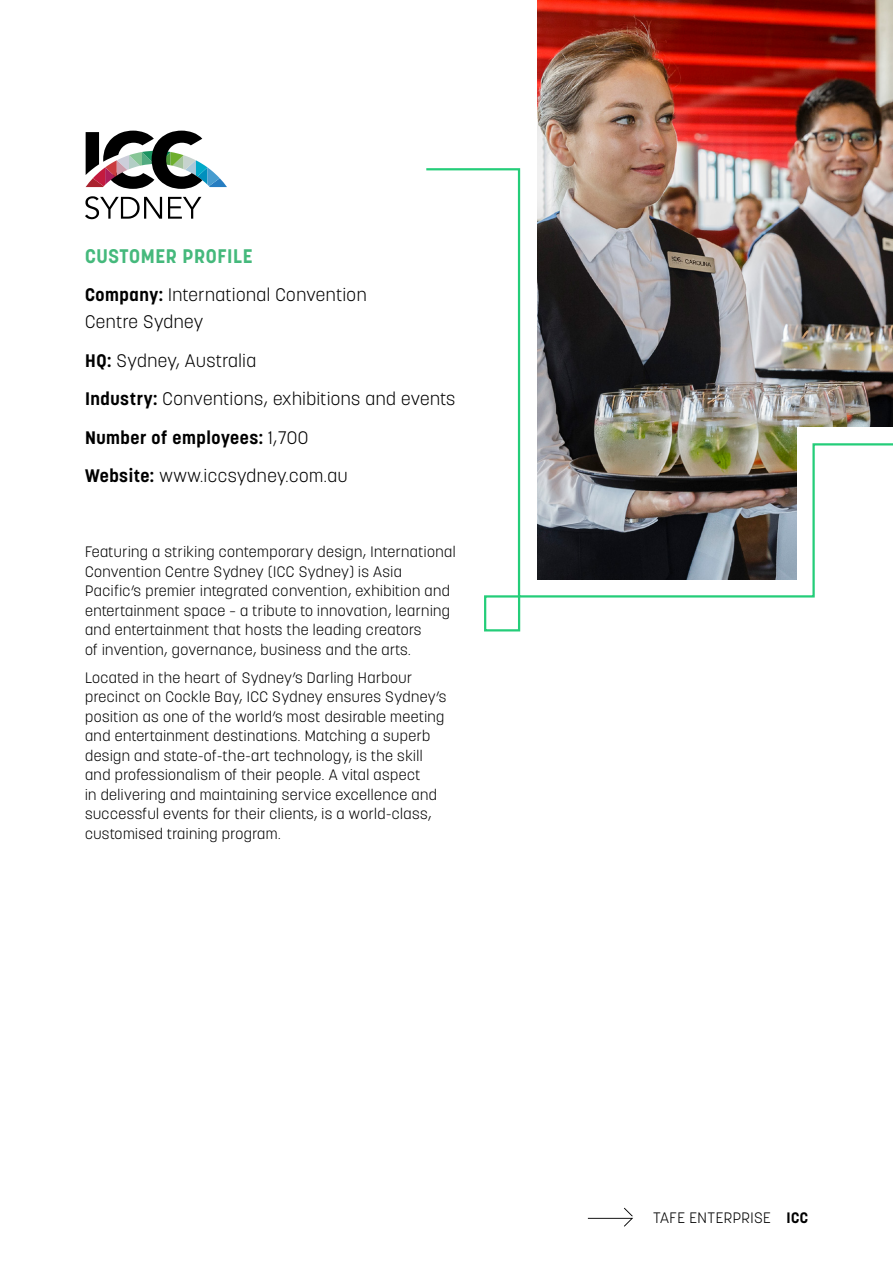
<style>
.page{position:relative;width:893px;height:1263px;background:#fff}
.page>*{position:absolute;margin:0;border:0;box-sizing:border-box;transform-origin:0 0}
.Sub-head{font:700 19.5px "Korolev";letter-spacing:.03em;color:#45b97c}
.Body_Copy{font:300 18px/26.8px "Korolev";letter-spacing:.03em;color:#000}
.Body_Copy-2{font:700 18px "Korolev";letter-spacing:.03em;color:#000}
.Body_Copy-3{font:300 15px/19.5px "Korolev";letter-spacing:.03em;color:#000}
.s1{font-weight:700}
.s2{font-weight:300}
</style>
<div class="page">
<img style="left:538px;top:0;width:355px;height:167px">
<img style="left:426px;top:167px;width:467px;height:432px">
<div style="left:484px;top:595px;width:36px;height:36px;border:2px solid #24cd79"></div>
<svg style="left:588px;top:1208px;width:45px;height:18px"></svg>
<svg style="left:86px;top:131px;width:141px;height:58px"></svg>
<svg style="left:85px;top:196px;width:77px;height:23px"></svg>
<svg style="left:168px;top:197px;width:33px;height:22px"></svg>
<p class="Sub-head" style="left:85px;top:243px;width:169px">CUSTOMER PROFILE</p>
<p class="Body_Copy" style="left:85px;top:281px;width:283px"><span class="s1">Company:</span> International Convention<br>Centre Sydney</p>
<p class="Body_Copy" style="left:85px;top:347px;width:173px"><span class="s1">HQ:</span> Sydney, Australia</p>
<p class="Body_Copy" style="left:85px;top:385px;width:372px"><span class="s1">Industry:</span> Conventions, exhibitions and events</p>
<p class="Body_Copy-2" style="left:85px;top:426px;width:225px">Number of employees: <span class="s2">1,700</span></p>
<p class="Body_Copy" style="left:85px;top:462px;width:264px"><span class="s1">Website:</span> www.iccsydney.com.au</p>
<p class="Body_Copy-3" style="left:85px;top:542px;width:372px">Featuring a striking contemporary design, International Convention Centre Sydney (ICC Sydney) is Asia Pacific’s premier integrated convention, exhibition and entertainment space – a tribute to innovation, learning and entertainment that hosts the leading creators<br>of invention, governance, business and the arts.</p>
<p class="Body_Copy-3" style="left:85px;top:667px;width:363px">Located in the heart of Sydney’s Darling Harbour precinct on Cockle Bay, ICC Sydney ensures Sydney’s position as one of the world’s most desirable meeting and entertainment destinations. Matching a superb design and state-of-the-art technology, is the skill and professionalism of their people. A vital aspect<br>in delivering and maintaining service excellence and successful events for their clients, is a world-class, customised training program.</p>
<p class="Body_Copy-3" style="left:653px;top:1208px;width:157px">TAFE ENTERPRISE <span class="s1">ICC</span></p>
</div>
